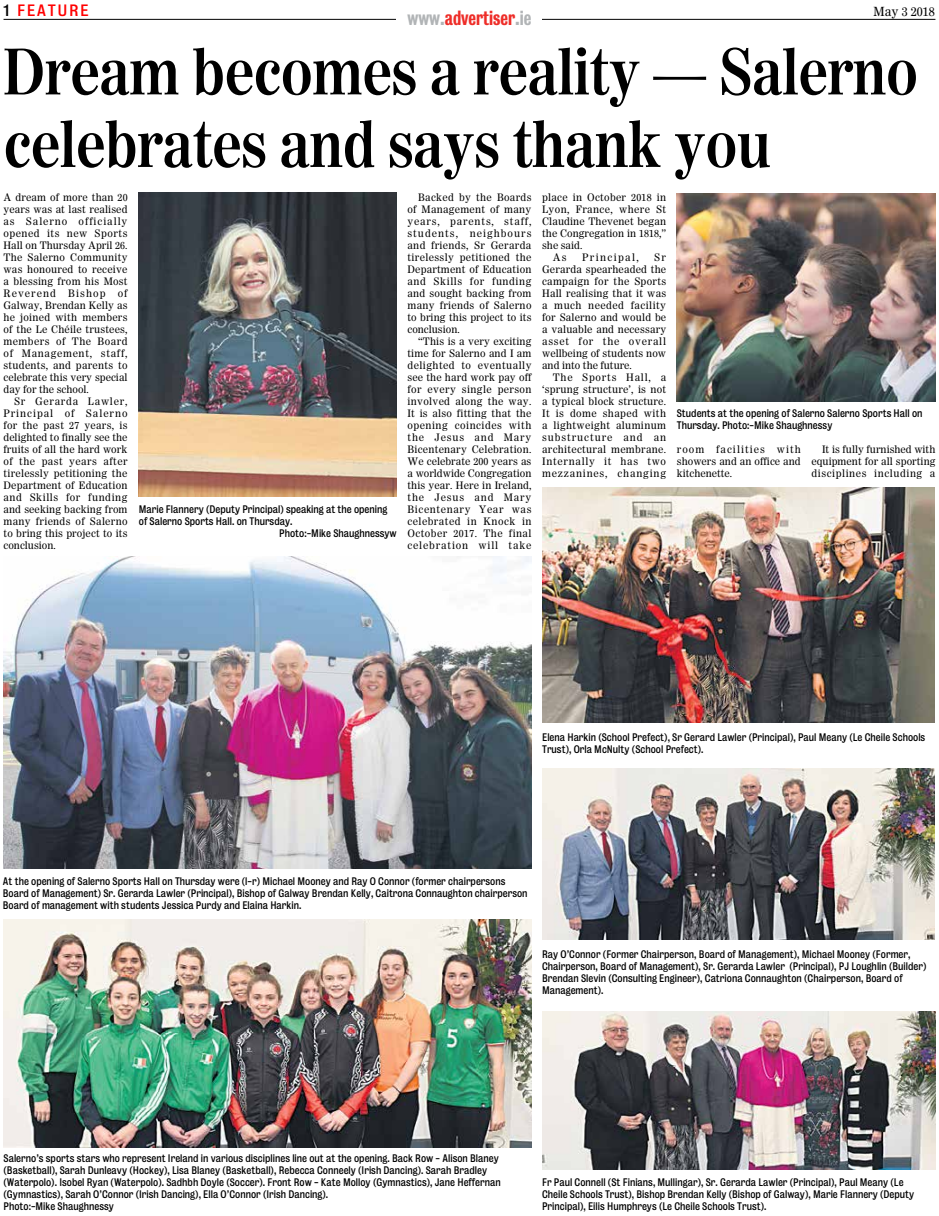
<style>
.page{position:relative;width:939px;height:1216px;background:#fff}
.page>*{position:absolute;margin:0;border:0;box-sizing:border-box;transform-origin:0 0}
.Head_World_Bold{font:700 62.5px/72.5px "Worldwide Headline";letter-spacing:-.01em;color:#000}
.t1{font:condensed 18.75px "Bureau Grotesque";color:#ee2d28}
.t2{font:15px "Bureau Grotesque";letter-spacing:.1em;color:#f00}
.t3{font:12.5px "Worldwide";color:#000}
.Body2_Body{font:10.25px/12px "Worldwide";letter-spacing:.01em;color:#000;text-align:justify}
.Body1_1stPar{font:10.25px/12px "Worldwide";color:#000;text-align:justify}
.Body2_Body-2{font:10.25px "Worldwide";letter-spacing:.13em;color:#000}
.t4{font:10px/12px "Bureau Grotesque";color:#000;scale:.9 1}
.s1{color:#000}
.s2{color:#b1b4b6}
</style>
<div class="page">
<hr style="left:4px;top:19px;width:931px;height:1px;background:#000">
<div style="left:397px;top:10px;width:145px;height:25px;background:#fff"></div>
<img style="left:139px;top:192px;width:258px;height:304px">
<img style="left:4px;top:556px;width:527px;height:312px">
<img style="left:676px;top:194px;width:259px;height:207px">
<img style="left:4px;top:919px;width:527px;height:228px">
<img style="left:542px;top:1011px;width:393px;height:158px">
<img style="left:542px;top:768px;width:393px;height:171px">
<img style="left:542px;top:487px;width:393px;height:235px">
<p class="t2" style="left:4px;top:1px;width:87px"><span class="s1">1</span> FEATURE</p>
<p class="t3" style="left:874px;top:4px;width:63px">May 3 2018</p>
<h2 class="t1" style="left:407px;top:7px;width:126px"><span class="s2">www.</span>advertiser<span class="s2">.ie</span></h2>
<p class="Head_World_Bold" style="left:4px;top:35px;width:916px">Dream becomes a reality — Salerno celebrates and says thank you</p>
<p class="Body1_1stPar" style="left:4px;top:191px;width:126px">A dream of more than 20 years was at last realised as Salerno officially opened its new Sports Hall on Thursday April 26.<br>The Salerno Community was honoured to receive a blessing from his Most Reverend Bishop of Galway, Brendan Kelly as he joined with members of the Le Chéile trustees, members of The Board of Management, staff, students, and parents to celebrate this very special day for the school.</p>
<p class="Body2_Body" style="left:4px;top:395px;width:126px;text-indent:11px">Sr Gerarda Lawler, Principal of Salerno for the past 27 years, is delighted to finally see the fruits of all the hard work of the past years after tirelessly petitioning the Department of Education and Skills for funding and seeking backing from many friends of Salerno to bring this project to its conclusion.</p>
<p class="Body2_Body" style="left:407px;top:191px;width:126px;text-indent:11px">Backed by the Boards of Management of many years, parents, staff, students, neighbours and friends, Sr Gerarda tirelessly petitioned the Department of Education and Skills for funding and sought backing from many friends of Salerno to bring this project to its conclusion.</p>
<p class="Body2_Body" style="left:407px;top:335px;width:126px;text-indent:11px">“This is a very exciting time for Salerno and I am delighted to eventually see the hard work pay off for every single person involved along the way.<br>It is also fitting that the opening coincides with the Jesus and Mary Bicentenary Celebration.<br>We celebrate 200 years as a worldwide Congregation this year. Here in Ireland, the Jesus and Mary Bicentenary Year was celebrated in Knock in October 2017. The final celebration will take</p>
<p class="Body2_Body" style="left:542px;top:191px;width:126px">place in October 2018 in Lyon, France, where St Claudine Thevenet began the Congregation in 1818,” she said.</p>
<p class="Body2_Body" style="left:553px;top:251px;width:16px">As</p>
<p class="Body2_Body-2" style="left:582px;top:251px;width:58px">Principal,</p>
<p class="Body2_Body" style="left:542px;top:251px;width:126px;text-indent:112px">Sr Gerarda spearheaded the campaign for the Sports Hall realising that it was a much needed facility for Salerno and would be a valuable and necessary asset for the overall wellbeing of students now and into the future.</p>
<p class="Body2_Body" style="left:542px;top:371px;width:126px;text-indent:11px">The Sports Hall, a ‘sprung structure’, is not a typical block structure.<br>It is dome shaped with a lightweight aluminum substructure and an architectural membrane.<br>Internally it has two mezzanines, changing</p>
<p class="t4" style="left:677px;top:407px;width:275px">Students at the opening of Salerno Salerno Sports Hall on<br>Thursday. Photo:-Mike Shaughnessy</p>
<p class="Body2_Body" style="left:677px;top:443px;width:126px">room facilities with showers and an office and kitchenette.</p>
<p class="Body2_Body" style="left:811px;top:443px;width:126px;text-indent:11px">It is fully furnished with equipment for all sporting disciplines including a</p>
<p class="t4" style="left:139px;top:503px;width:278px">Marie Flannery (Deputy Principal) speaking at the opening of Salerno Sports Hall. on Thursday.</p>
<p class="t4" style="left:279px;top:527px;width:132px">Photo:-Mike Shaughnessyw</p>
<p class="t4" style="left:542px;top:731px;width:427px">Elena Harkin (School Prefect), Sr Gerard Lawler (Principal), Paul Meany (Le Cheile Schools<br>Trust), Orla McNulty (School Prefect).</p>
<p class="t4" style="left:3px;top:875px;width:585px">At the opening of Salerno Sports Hall on Thursday were (l-r) Michael Mooney and Ray O Connor (former chairpersons<br>Board of Management) Sr. Gerarda Lawler (Principal), Bishop of Galway Brendan Kelly, Caitrona Connaughton chairperson<br>Board of management with students Jessica Purdy and Elaina Harkin.</p>
<p class="t4" style="left:542px;top:947px;width:429px">Ray O’Connor (Former Chairperson, Board of Management), Michael Mooney (Former,<br>Chairperson, Board of Management), Sr. Gerarda Lawler (Principal), PJ Loughlin (Builder)</p>
<p class="t4" style="left:542px;top:971px;width:402px">Brendan Slevin (Consulting Engineer), Catriona Connaughton (Chairperson, Board of<br>Management).</p>
<p class="t4" style="left:4px;top:1151px;width:554px">Salerno’s sports stars who represent Ireland in various disciplines line out at the opening. Back Row - Alison Blaney (Basketball), Sarah Dunleavy (Hockey), Lisa Blaney (Basketball), Rebecca Conneely (Irish Dancing). Sarah Bradley (Waterpolo). Isobel Ryan (Waterpolo). Sadhbh Doyle (Soccer). Front Row - Kate Molloy (Gymnastics), Jane Heffernan (Gymnastics), Sarah O’Connor (Irish Dancing), Ella O’Connor (Irish Dancing).</p>
<p class="t4" style="left:4px;top:1199px;width:124px">Photo:-Mike Shaughnessy</p>
<p class="t4" style="left:542px;top:1175px;width:415px">Fr Paul Connell (St Finians, Mullingar), Sr. Gerarda Lawler (Principal), Paul Meany (Le<br>Cheile Schools Trust), Bishop Brendan Kelly (Bishop of Galway), Marie Flannery (Deputy<br>Principal), Eilis Humphreys (Le Cheile Schools Trust).</p>
</div>
